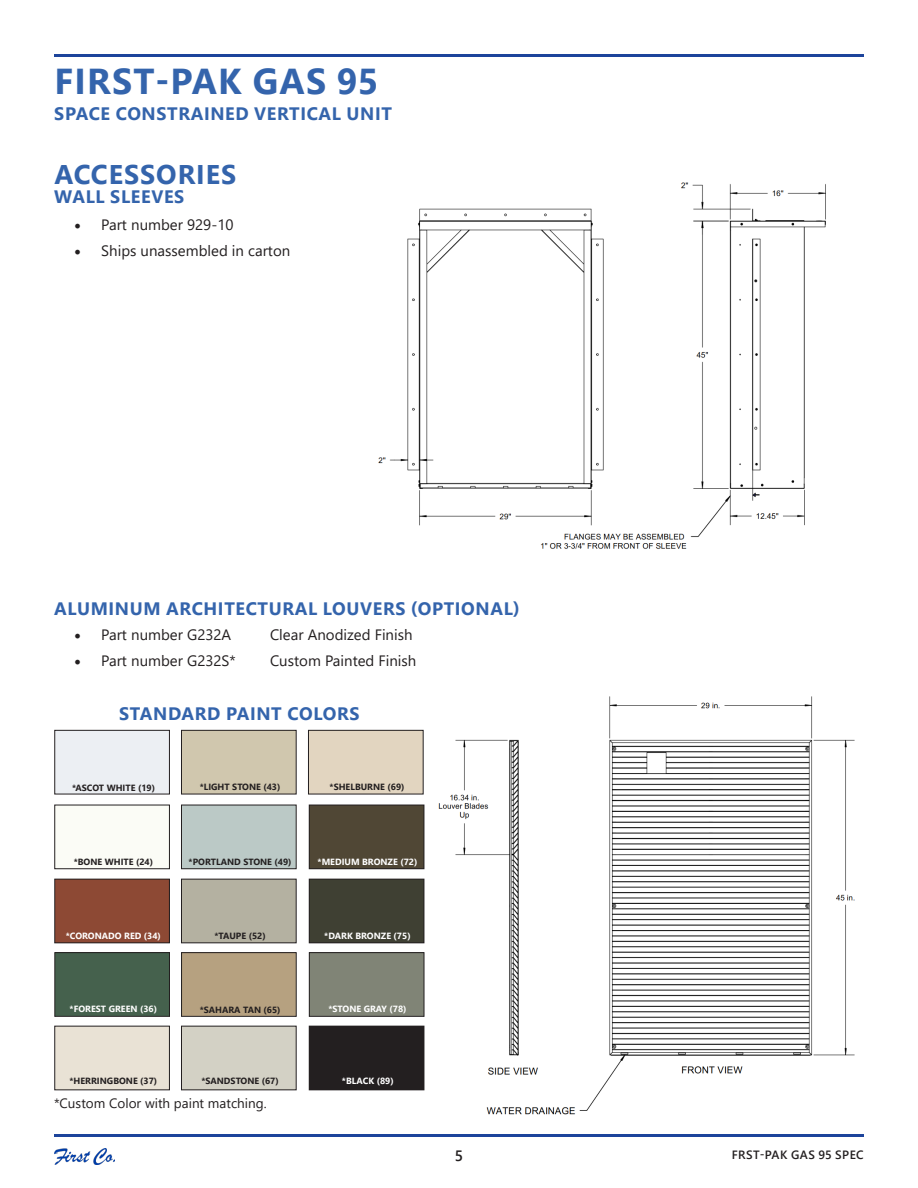
<style>
.page{position:relative;width:918px;height:1188px;background:#fff}
.page>*{position:absolute;margin:0;border:0;box-sizing:border-box;transform-origin:0 0}
.t1{font:700 36px "Segoe UI";letter-spacing:.035em;color:#3464ac}
.t2{font:700 27px "Segoe UI";letter-spacing:.035em;color:#3464ac}
.t3{font:700 18px "Segoe UI";letter-spacing:.035em;color:#3464ac}
.t4{font:15px "Segoe UI";color:#231f20}
.t5{font:600 15px "Segoe UI";color:#231f20}
.t6{font:13.5px "Segoe UI";color:#231f20}
.t7{font:600 12px "Segoe UI";letter-spacing:.035em;color:#231f20}
.t8{font:700 9px "Segoe UI";color:#231f20}
.t9{font:700 9px "Segoe UI";color:#fff}
.s1{font-family:"Minion Pro";font-size:18px}
</style>
<div class="page">
<img style="left:54px;top:1148px;width:60px;height:16px">
<hr style="left:54px;top:54px;width:810px;height:3px;background:#1d449b">
<hr style="left:54px;top:1134px;width:810px;height:3px;background:#1d449b">
<img style="left:378px;top:182px;width:448px;height:367px">
<img style="left:438px;top:696px;width:417px;height:419px">
<div style="left:55px;top:730px;width:114px;height:64px;background:#eceff3"></div>
<div style="left:55px;top:730px;width:115px;height:64px;border:1px solid #231f20"></div>
<div style="left:181px;top:730px;width:115px;height:64px;background:#d0c7ae"></div>
<div style="left:181px;top:730px;width:115px;height:64px;border:1px solid #231f20"></div>
<div style="left:308px;top:730px;width:115px;height:64px;background:#e2d5c0"></div>
<div style="left:308px;top:730px;width:115px;height:64px;border:1px solid #231f20"></div>
<div style="left:55px;top:805px;width:114px;height:64px;background:#fbfcf6"></div>
<div style="left:55px;top:805px;width:115px;height:64px;border:1px solid #231f20"></div>
<div style="left:181px;top:805px;width:115px;height:64px;background:#bbc9c6"></div>
<div style="left:181px;top:805px;width:115px;height:64px;border:1px solid #231f20"></div>
<div style="left:55px;top:879px;width:114px;height:64px;background:#8d4934"></div>
<div style="left:55px;top:879px;width:115px;height:64px;border:1px solid #231f20"></div>
<div style="left:181px;top:879px;width:115px;height:64px;background:#b4b1a1"></div>
<div style="left:181px;top:879px;width:115px;height:64px;border:1px solid #231f20"></div>
<div style="left:55px;top:953px;width:114px;height:63px;background:#45614d"></div>
<div style="left:55px;top:952px;width:115px;height:65px;border:1px solid #231f20"></div>
<div style="left:182px;top:953px;width:114px;height:63px;background:#b6a180"></div>
<div style="left:181px;top:952px;width:115px;height:65px;border:1px solid #231f20"></div>
<div style="left:55px;top:1026px;width:114px;height:64px;background:#e9e2d5"></div>
<div style="left:181px;top:1026px;width:115px;height:64px;background:#d3d1c5"></div>
<div style="left:309px;top:805px;width:115px;height:64px;background:#504735"></div>
<div style="left:309px;top:805px;width:115px;height:64px;border:1px solid #231f20"></div>
<div style="left:309px;top:879px;width:115px;height:64px;background:#3f4033"></div>
<div style="left:309px;top:879px;width:115px;height:64px;border:1px solid #231f20"></div>
<div style="left:309px;top:953px;width:115px;height:63px;background:#808476"></div>
<div style="left:309px;top:952px;width:115px;height:65px;border:1px solid #231f20"></div>
<div style="left:309px;top:1026px;width:115px;height:64px;background:#231f20"></div>
<p class="t1" style="left:55px;top:47px;width:325px">FIRST-PAK GAS 95</p>
<p class="t3" style="left:54px;top:96px;width:339px">SPACE CONSTRAINED VERTICAL UNIT</p>
<p class="t2" style="left:54px;top:149px;width:183px">ACCESSORIES</p>
<p class="t3" style="left:54px;top:180px;width:132px">WALL SLEEVES</p>
<p class="t4" style="left:74px;top:211px;width:161px"><span class="s1">•</span> Part number 929-10</p>
<p class="t4" style="left:74px;top:236px;width:218px"><span class="s1">•</span> Ships unassembled in carton</p>
<p class="t3" style="left:54px;top:592px;width:467px">ALUMINUM ARCHITECTURAL LOUVERS (OPTIONAL)</p>
<p class="t4" style="left:74px;top:621px;width:159px"><span class="s1">•</span> Part number G232A</p>
<p class="t4" style="left:270px;top:621px;width:144px">Clear Anodized Finish</p>
<p class="t4" style="left:74px;top:646px;width:163px"><span class="s1">•</span> Part number G232S*</p>
<p class="t4" style="left:270px;top:646px;width:148px">Custom Painted Finish</p>
<p class="t3" style="left:119px;top:697px;width:242px">STANDARD PAINT COLORS</p>
<p class="t8" style="left:72px;top:779px;width:84px">*ASCOT WHITE (19)</p>
<p class="t8" style="left:200px;top:778px;width:82px">*LIGHT STONE (43)</p>
<p class="t8" style="left:330px;top:778px;width:76px">*SHELBURNE (69)</p>
<p class="t8" style="left:74px;top:853px;width:81px">*BONE WHITE (24)</p>
<p class="t8" style="left:189px;top:853px;width:104px">*PORTLAND STONE (49)</p>
<p class="t9" style="left:318px;top:853px;width:101px">*MEDIUM BRONZE (72)</p>
<p class="t9" style="left:66px;top:927px;width:97px">*CORONADO RED (34)</p>
<p class="t8" style="left:215px;top:927px;width:53px">*TAUPE (52)</p>
<p class="t9" style="left:324px;top:927px;width:88px">*DARK BRONZE (75)</p>
<p class="t9" style="left:70px;top:1001px;width:89px">*FOREST GREEN (36)</p>
<p class="t8" style="left:200px;top:1001px;width:82px">*SAHARA TAN (65)</p>
<p class="t9" style="left:328px;top:1001px;width:80px">*STONE GRAY (78)</p>
<p class="t8" style="left:69px;top:1072px;width:89px">*HERRINGBONE (37)</p>
<p class="t8" style="left:201px;top:1073px;width:79px">*SANDSTONE (67)</p>
<p class="t9" style="left:342px;top:1073px;width:53px">*BLACK (89)</p>
<p class="t6" style="left:54px;top:1090px;width:214px">*Custom Color with paint matching.</p>
<h3 class="t5" style="left:455px;top:1142px;width:10px">5</h3>
<p class="t7" style="left:732px;top:1143px;width:133px">FRST-PAK GAS 95 SPEC</p>
</div>
